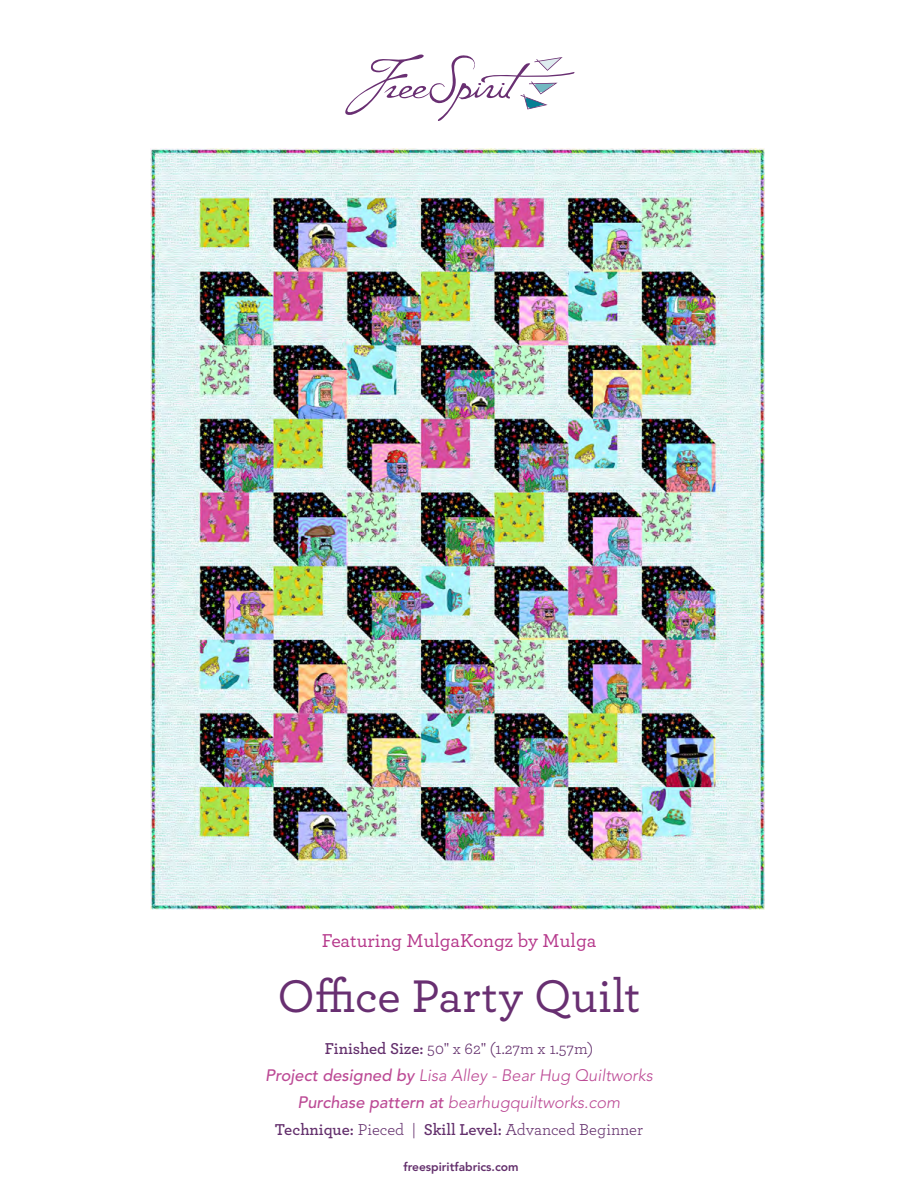
<style>
.page{position:relative;width:918px;height:1188px;background:#fff}
.page>*{position:absolute;margin:0;border:0;box-sizing:border-box;transform-origin:0 0}
.Pattern_Name{font:500 48px "Archer";letter-spacing:.005em;color:#682f71}
.Featuring_Hot_pink_color{font:500 19.5px "Archer";color:#b5368a}
.Tech_Edited_by{font:italic 300 16.5px "Avenir LT Std";color:#bc4a95}
.CHART_headers{font:16.5px "Archer";color:#632f6c}
.t1{font:800 12px "Avenir LT Std";color:#632f6c}
.s1{font-weight:600}
.s2{font-weight:500}
</style>
<div class="page">
<svg style="left:345px;top:54px;width:230px;height:67px"></svg>
<img style="left:150px;top:148px;width:615px;height:762px">
<p class="Featuring_Hot_pink_color" style="left:322px;top:927px;width:276px">Featuring MulgaKongz by Mulga</p>
<p class="Pattern_Name" style="left:277px;top:962px;width:365px">Office Party Quilt</p>
<p class="CHART_headers" style="left:325px;top:1037px;width:270px"><span class="s1">Finished Size:</span> 50" x 62" (1.27m x 1.57m)</p>
<p class="Tech_Edited_by" style="left:265px;top:1065px;width:389px"><span class="s2">Project designed by</span> Lisa Alley - Bear Hug Quiltworks</p>
<p class="Tech_Edited_by" style="left:298px;top:1092px;width:324px"><span class="s2">Purchase pattern at</span> bearhugquiltworks.com</p>
<p class="CHART_headers" style="left:275px;top:1118px;width:370px"><span class="s1">Technique:</span> Pieced | <span class="s1">Skill Level:</span> Advanced Beginner</p>
<p class="t1" style="left:404px;top:1160px;width:117px">freespiritfabrics.com</p>
</div>
